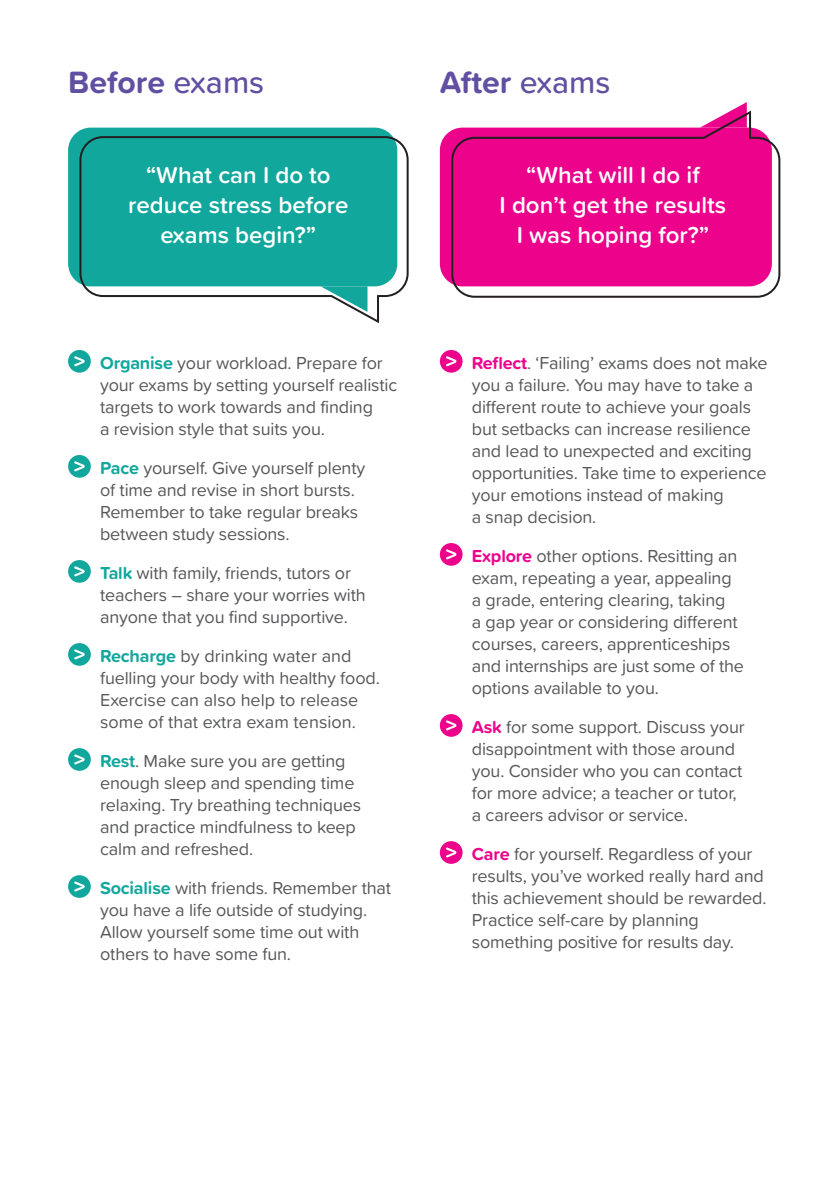
<style>
.page{position:relative;width:840px;height:1191px;background:#fff}
.page>*{position:absolute;margin:0;border:0;box-sizing:border-box;transform-origin:0 0}
.Heading{font:700 32px "Proxima Soft";color:#614fa1}
.t1{font:600 24px/30px "Proxima Soft";color:#fff;text-align:center}
.Body_copy{font:18px/22px "Proxima Soft";letter-spacing:-.01em;color:#57585a}
.s1{font-weight:500}
.s2{font-weight:700;color:#12a79d}
.s3{font-weight:700;color:#ed028c}
</style>
<div class="page">
<div style="left:68px;top:350px;width:23px;height:23px;background:#12a79d;border-radius:50%"></div>
<svg style="left:74px;top:356px;width:11px;height:10px"></svg>
<div style="left:68px;top:455px;width:23px;height:23px;background:#12a79d;border-radius:50%"></div>
<svg style="left:74px;top:461px;width:11px;height:10px"></svg>
<div style="left:68px;top:560px;width:23px;height:23px;background:#12a79d;border-radius:50%"></div>
<svg style="left:74px;top:566px;width:11px;height:10px"></svg>
<div style="left:68px;top:643px;width:23px;height:23px;background:#12a79d;border-radius:50%"></div>
<svg style="left:74px;top:649px;width:11px;height:10px"></svg>
<div style="left:68px;top:748px;width:23px;height:23px;background:#12a79d;border-radius:50%"></div>
<svg style="left:74px;top:754px;width:11px;height:10px"></svg>
<div style="left:68px;top:875px;width:23px;height:23px;background:#12a79d;border-radius:50%"></div>
<svg style="left:74px;top:881px;width:11px;height:10px"></svg>
<div style="left:439px;top:350px;width:23px;height:23px;background:#ed028c;border-radius:50%"></div>
<svg style="left:446px;top:356px;width:10px;height:10px"></svg>
<div style="left:439px;top:543px;width:23px;height:23px;background:#ed028c;border-radius:50%"></div>
<svg style="left:446px;top:549px;width:10px;height:10px"></svg>
<div style="left:439px;top:714px;width:23px;height:23px;background:#ed028c;border-radius:50%"></div>
<svg style="left:446px;top:720px;width:10px;height:10px"></svg>
<div style="left:439px;top:841px;width:23px;height:23px;background:#ed028c;border-radius:50%"></div>
<svg style="left:446px;top:847px;width:10px;height:10px"></svg>
<div style="left:68px;top:128px;width:329px;height:158px;background:#12a79d;border-radius:23px"></div>
<div style="left:439px;top:128px;width:332px;height:158px;background:#ed028c;border-radius:23px"></div>
<svg style="left:734px;top:102px;width:12px;height:7px"></svg>
<svg style="left:78px;top:135px;width:331px;height:189px"></svg>
<svg style="left:450px;top:109px;width:331px;height:189px"></svg>
<p class="Heading" style="left:68px;top:58px;width:197px">Before <span class="s1">exams</span></p>
<p class="Heading" style="left:439px;top:58px;width:172px">After <span class="s1">exams</span></p>
<p class="t1" style="left:128px;top:159px;width:222px">“What can I do to reduce stress before exams begin?”</p>
<p class="t1" style="left:499px;top:159px;width:228px">“What will I do if<br>I don’t get the results<br>I was hoping for?”</p>
<p class="Body_copy" style="left:100px;top:351px;width:298px"><span class="s2">Organise</span> your workload. Prepare for your exams by setting yourself realistic targets to work towards and finding<br>a revision style that suits you.</p>
<p class="Body_copy" style="left:100px;top:456px;width:266px"><span class="s2">Pace</span> yourself. Give yourself plenty of time and revise in short bursts.<br>Remember to take regular breaks between study sessions.</p>
<p class="Body_copy" style="left:100px;top:561px;width:267px"><span class="s2">Talk</span> with family, friends, tutors or teachers – share your worries with anyone that you find supportive.</p>
<p class="Body_copy" style="left:100px;top:644px;width:281px"><span class="s2">Recharge</span> by drinking water and fuelling your body with healthy food.<br>Exercise can also help to release some of that extra exam tension.</p>
<p class="Body_copy" style="left:100px;top:749px;width:262px"><span class="s2">Rest</span>. Make sure you are getting enough sleep and spending time relaxing. Try breathing techniques and practice mindfulness to keep calm and refreshed.</p>
<p class="Body_copy" style="left:100px;top:876px;width:292px"><span class="s2">Socialise</span> with friends. Remember that you have a life outside of studying.<br>Allow yourself some time out with others to have some fun.</p>
<p class="Body_copy" style="left:471px;top:351px;width:297px"><span class="s3">Reflect</span>. ‘Failing’ exams does not make you a failure. You may have to take a different route to achieve your goals but setbacks can increase resilience and lead to unexpected and exciting opportunities. Take time to experience your emotions instead of making<br>a snap decision.</p>
<p class="Body_copy" style="left:471px;top:544px;width:273px"><span class="s3">Explore</span> other options. Resitting an exam, repeating a year, appealing a grade, entering clearing, taking<br>a gap year or considering different courses, careers, apprenticeships and internships are just some of the options available to you.</p>
<p class="Body_copy" style="left:471px;top:715px;width:274px"><span class="s3">Ask</span> for some support. Discuss your disappointment with those around you. Consider who you can contact for more advice; a teacher or tutor, a careers advisor or service.</p>
<p class="Body_copy" style="left:471px;top:842px;width:296px"><span class="s3">Care</span> for yourself. Regardless of your results, you’ve worked really hard and this achievement should be rewarded.<br>Practice self-care by planning something positive for results day.</p>
</div>
